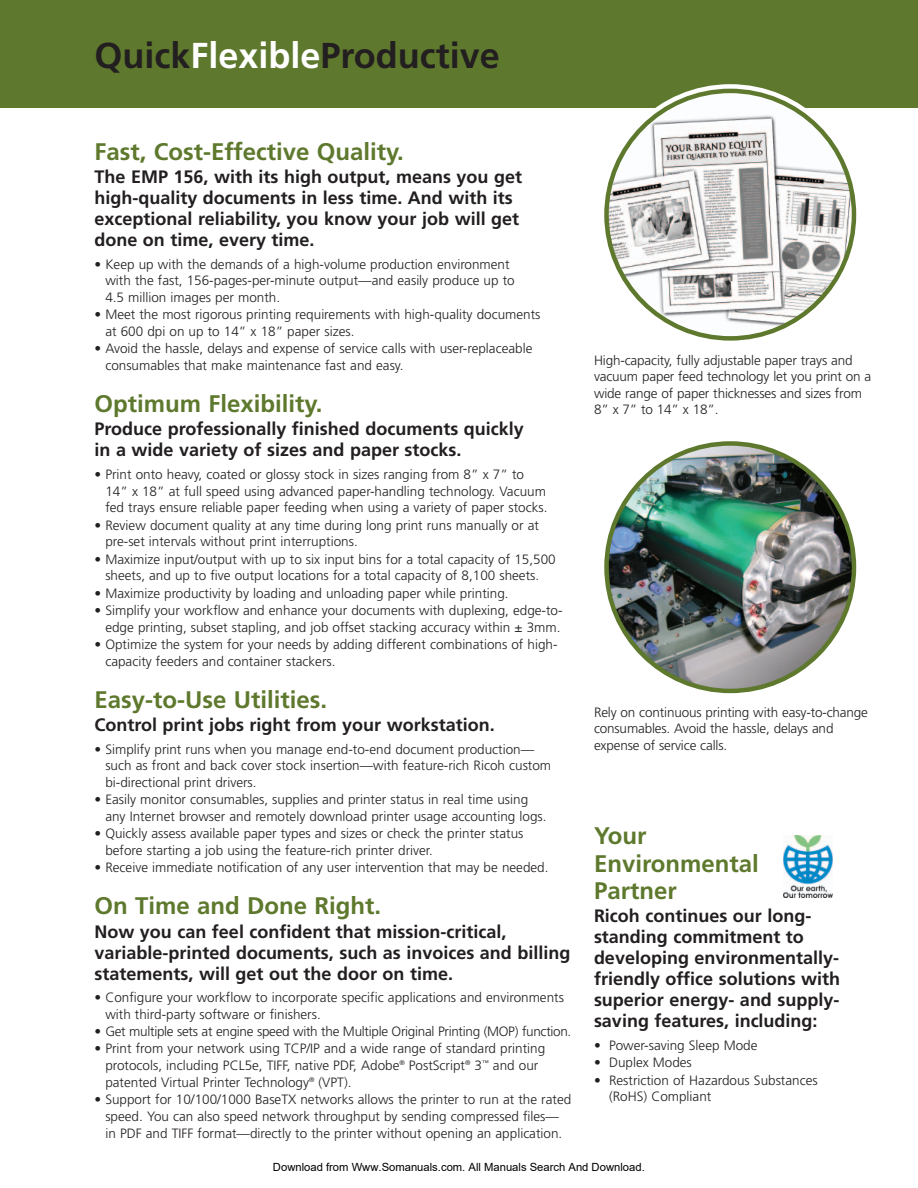
<style>
.page{position:relative;width:918px;height:1188px;background:#fff}
.page>*{position:absolute;margin:0;border:0;box-sizing:border-box;transform-origin:0 0}
.t1{font:700 36px "Frutiger";color:#231f20}
.t2{font:700 24px/27.8px "Frutiger";color:#5e792d}
.t3{font:700 18px/21px "Frutiger";color:#231f20}
.t4{font:300 13.5px/16.8px "Frutiger";color:#231f20}
.t5{font:300 13.5px "Frutiger";letter-spacing:-.02em;color:#231f20}
.t6{font:11.25px "Arial";color:#000}
.s1{color:#fff}
</style>
<div class="page">
<div style="left:0;top:0;width:918px;height:108px;background:#5e792d"></div>
<svg style="left:604px;top:89px;width:252px;height:252px"></svg>
<img style="left:604px;top:441px;width:252px;height:252px">
<img style="left:784px;top:835px;width:48px;height:63px">
<h1 class="t1" style="left:94px;top:41px;width:407px">Quick<span class="s1">Flexible</span>Productive</h1>
<h2 class="t2" style="left:94px;top:139px;width:311px">Fast, Cost-Effective Quality.</h2>
<h3 class="t3" style="left:94px;top:168px;width:429px">The EMP 156, with its high output, means you get high-quality documents in less time. And with its exceptional reliability, you know your job will get done on time, every time.</h3>
<p class="t4" style="left:105px;top:257px;width:411px;text-indent:-11px">• Keep up with the demands of a high-volume production environment with the fast, 156-pages-per-minute output—and easily produce up to<br>4.5 million images per month.</p>
<p class="t4" style="left:105px;top:307px;width:437px;text-indent:-11px">• Meet the most rigorous printing requirements with high-quality documents at 600 dpi on up to 14” x 18” paper sizes.</p>
<p class="t4" style="left:105px;top:341px;width:429px;text-indent:-11px">• Avoid the hassle, delays and expense of service calls with user-replaceable consumables that make maintenance fast and easy.</p>
<h2 class="t2" style="left:94px;top:392px;width:229px">Optimum Flexibility.</h2>
<h3 class="t3" style="left:94px;top:420px;width:431px">Produce professionally finished documents quickly in a wide variety of sizes and paper stocks.</h3>
<p class="t4" style="left:105px;top:467px;width:444px;text-indent:-11px">• Print onto heavy, coated or glossy stock in sizes ranging from 8” x 7” to<br>14” x 18” at full speed using advanced paper-handling technology. Vacuum fed trays ensure reliable paper feeding when using a variety of paper stocks.</p>
<p class="t4" style="left:105px;top:518px;width:435px;text-indent:-11px">• Review document quality at any time during long print runs manually or at pre-set intervals without print interruptions.</p>
<p class="t4" style="left:95px;top:552px;width:463px;text-align:center">• Maximize input/output with up to six input bins for a total capacity of 15,500 sheets, and up to five output locations for a total capacity of 8,100 sheets.</p>
<p class="t4" style="left:95px;top:586px;width:416px">• Maximize productivity by loading and unloading paper while printing.</p>
<p class="t4" style="left:95px;top:603px;width:470px;text-align:right">• Simplify your workflow and enhance your documents with duplexing, edge-to&shy;edge printing, subset stapling, and job offset stacking accuracy within ± 3mm.</p>
<p class="t4" style="left:105px;top:637px;width:454px;text-indent:-11px">• Optimize the system for your needs by adding different combinations of high&shy;capacity feeders and container stackers.</p>
<h2 class="t2" style="left:94px;top:687px;width:234px">Easy-to-Use Utilities.</h2>
<h3 class="t3" style="left:94px;top:716px;width:402px">Control print jobs right from your workstation.</h3>
<p class="t4" style="left:105px;top:742px;width:447px;text-indent:-11px">• Simplify print runs when you manage end-to-end document production— such as front and back cover stock insertion—with feature-rich Ricoh custom bi-directional print drivers.</p>
<p class="t4" style="left:105px;top:792px;width:443px;text-indent:-11px">• Easily monitor consumables, supplies and printer status in real time using any Internet browser and remotely download printer usage accounting logs.</p>
<p class="t4" style="left:105px;top:826px;width:420px;text-indent:-11px">• Quickly assess available paper types and sizes or check the printer status before starting a job using the feature-rich printer driver.</p>
<p class="t4" style="left:95px;top:860px;width:456px">• Receive immediate notification of any user intervention that may be needed.</p>
<h2 class="t2" style="left:94px;top:894px;width:288px">On Time and Done Right.</h2>
<h3 class="t3" style="left:94px;top:922px;width:477px">Now you can feel confident that mission-critical, variable-printed documents, such as invoices and billing statements, will get out the door on time.</h3>
<p class="t4" style="left:105px;top:990px;width:460px;text-indent:-11px">• Configure your workflow to incorporate specific applications and environments with third-party software or finishers.</p>
<p class="t5" style="left:95px;top:1026px;width:478px">• Get multiple sets at engine speed with the Multiple Original Printing (MOP) function.</p>
<p class="t4" style="left:105px;top:1041px;width:441px;text-indent:-11px">• Print from your network using TCP/IP and a wide range of standard printing protocols, including PCL5e, TIFF, native PDF, Adobe<sup>®</sup> PostScript<sup>®</sup> 3<sup>™</sup> and our patented Virtual Printer Technology<sup>®</sup> (VPT).</p>
<p class="t4" style="left:94px;top:1092px;width:478px;text-align:center">• Support for 10/100/1000 BaseTX networks allows the printer to run at the rated speed. You can also speed network throughput by sending compressed files—<br>in PDF and TIFF format—directly to the printer without opening an application.</p>
<p class="t4" style="left:594px;top:353px;width:279px">High-capacity, fully adjustable paper trays and vacuum paper feed technology let you print on a wide range of paper thicknesses and sizes from 8” x 7” to 14” x 18”.</p>
<p class="t4" style="left:594px;top:705px;width:275px">Rely on continuous printing with easy-to-change consumables. Avoid the hassle, delays and expense of service calls.</p>
<h2 class="t2" style="left:594px;top:823px;width:166px">Your<br>Environmental<br>Partner</h2>
<h3 class="t3" style="left:594px;top:907px;width:248px">Ricoh continues our long&shy;standing commitment to developing environmentally&shy;friendly office solutions with superior energy- and supply&shy;saving features, including:</h3>
<p class="t4" style="left:594px;top:1038px;width:165px">• Power-saving Sleep Mode</p>
<p class="t4" style="left:594px;top:1055px;width:99px">• Duplex Modes</p>
<p class="t4" style="left:609px;top:1073px;width:210px;text-indent:-15px">• Restriction of Hazardous Substances (RoHS) Compliant</p>
<p class="t6" style="left:273px;top:1160px;width:373px">Download from Www.Somanuals.com. All Manuals Search And Download.</p>
</div>
